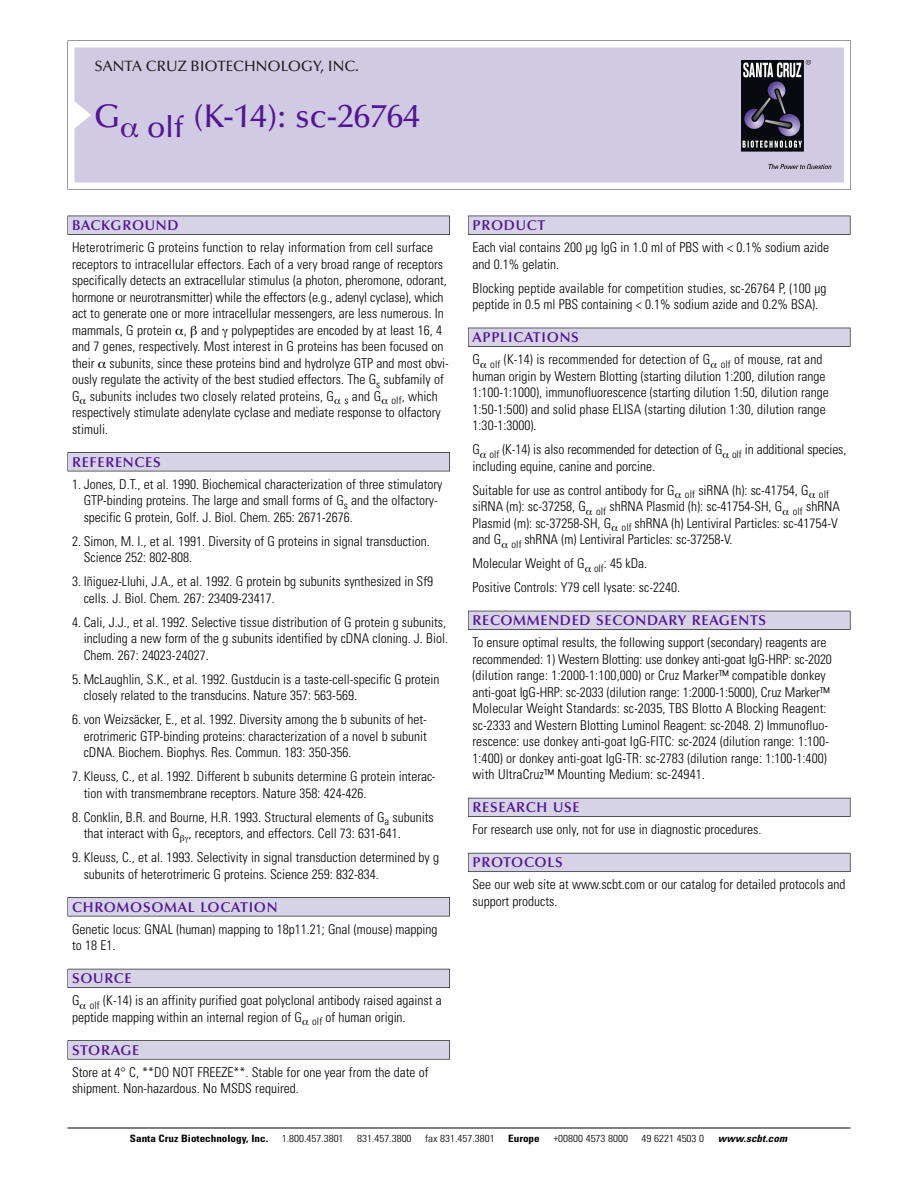
<style>
.page{position:relative;width:918px;height:1188px;background:#fff}
.page>*{position:absolute;margin:0;border:0;box-sizing:border-box;transform-origin:0 0}
.t1{font:500 33px "Optima";color:#511695}
.t2{font:500 15px "Optima";color:#231f20}
.t3{font:600 14.25px "Optima";letter-spacing:.05em;color:#511695}
.t4{font:300 condensed 13.5px/16.5px "Univers";color:#000}
.t5{font:300 condensed 10.2px "Univers";color:#000;scale:1.1 1}
.t6{font:700 condensed 10.2px "Univers";color:#000;scale:1.1 1}
.t7{font:italic 700 condensed 10.2px "Univers";letter-spacing:.005em;color:#000;scale:1.1 1}
</style>
<div class="page">
<svg style="left:68px;top:40px;width:783px;height:149px"></svg>
<div style="left:74px;top:47px;width:770px;height:135px;background:#d1cae3"></div>
<img style="left:741px;top:60px;width:90px;height:108px">
<div style="left:68px;top:216px;width:382px;height:19px;background:#525155"></div>
<div style="left:68px;top:216px;width:381px;height:18px;background:#d7d3e7"></div>
<div style="left:68px;top:452px;width:382px;height:19px;background:#525155"></div>
<div style="left:68px;top:453px;width:381px;height:18px;background:#d7d3e7"></div>
<div style="left:68px;top:897px;width:382px;height:19px;background:#545357"></div>
<div style="left:68px;top:898px;width:381px;height:18px;background:#d7d3e7"></div>
<div style="left:68px;top:969px;width:382px;height:19px;background:#54535a"></div>
<div style="left:68px;top:969px;width:381px;height:18px;background:#d7d3e7"></div>
<svg style="left:68px;top:1040px;width:382px;height:20px"></svg>
<div style="left:68px;top:1041px;width:381px;height:18px;background:#d7d3e7"></div>
<div style="left:468px;top:216px;width:382px;height:19px;background:#525155"></div>
<div style="left:468px;top:216px;width:382px;height:18px;background:#d7d3e7"></div>
<div style="left:468px;top:328px;width:382px;height:19px;background:#515055"></div>
<div style="left:468px;top:328px;width:382px;height:18px;background:#d7d3e7"></div>
<div style="left:468px;top:611px;width:382px;height:19px;background:#525158"></div>
<div style="left:468px;top:611px;width:382px;height:18px;background:#d7d3e7"></div>
<div style="left:468px;top:798px;width:382px;height:19px;background:#54535a"></div>
<div style="left:468px;top:798px;width:382px;height:18px;background:#d7d3e7"></div>
<div style="left:468px;top:853px;width:382px;height:19px;background:#5b5a62"></div>
<div style="left:468px;top:853px;width:382px;height:18px;background:#d7d3e7"></div>
<hr style="left:68px;top:1128px;width:782px;height:1px;background:#000">
<svg style="left:121px;top:123px;width:17px;height:14px"></svg>
<p class="t2" style="left:94px;top:61px;width:266px">SANTA CRUZ BIOTECHNOLOGY, INC.</p>
<h1 class="t1" style="left:94px;top:103px;width:327px">G <sub>olf</sub> (K-14): sc-26764</h1>
<p class="t3" style="left:72px;top:219px;width:108px">BACKGROUND</p>
<p class="t4" style="left:72px;top:240px;width:379px">Heterotrimeric G proteins function to relay information from cell surface receptors to intracellular effectors. Each of a very broad range of receptors specifically detects an extracellular stimulus (a photon, pheromone, odorant, hormone or neurotransmitter) while the effectors (e.g., adenyl cyclase), which act to generate one or more intracellular messengers, are less numerous. In mammals, G protein , and polypeptides are encoded by at least 16, 4 and 7 genes, respectively. Most interest in G proteins has been focused on their subunits, since these proteins bind and hydrolyze GTP and most obvi&shy;ously regulate the activity of the best studied effectors. The G<sub>s</sub> subfamily of G subunits includes two closely related proteins, G <sub>s</sub> and G <sub>olf</sub>, which respectively stimulate adenylate cyclase and mediate response to olfactory stimuli.</p>
<p class="t3" style="left:72px;top:456px;width:90px">REFERENCES</p>
<p class="t4" style="left:84px;top:477px;width:360px;text-indent:-12px">1. Jones, D.T., et al. 1990. Biochemical characterization of three stimulatory<br>GTP-binding proteins. The large and small forms of G<sub>s</sub> and the olfactory&shy;specific G protein, Golf. J. Biol. Chem. 265: 2671-2676.</p>
<p class="t4" style="left:84px;top:534px;width:348px;text-indent:-12px">2. Simon, M. I., et al. 1991. Diversity of G proteins in signal transduction.<br>Science 252: 802-808.</p>
<p class="t4" style="left:84px;top:574px;width:351px;text-indent:-12px">3. Iñiguez-Lluhi, J.A., et al. 1992. G protein bg subunits synthesized in Sf9 cells. J. Biol. Chem. 267: 23409-23417.</p>
<p class="t4" style="left:84px;top:615px;width:366px;text-indent:-12px">4. Cali, J.J., et al. 1992. Selective tissue distribution of G protein g subunits, including a new form of the g subunits identified by cDNA cloning. J. Biol.<br>Chem. 267: 24023-24027.</p>
<p class="t4" style="left:84px;top:672px;width:357px;text-indent:-12px">5. McLaughlin, S.K., et al. 1992. Gustducin is a taste-cell-specific G protein closely related to the transducins. Nature 357: 563-569.</p>
<p class="t4" style="left:84px;top:712px;width:345px;text-align:justify;text-indent:-12px">6. von Weizsäcker, E., et al. 1992. Diversity among the b subunits of het&shy;erotrimeric GTP-binding proteins: characterization of a novel b subunit cDNA. Biochem. Biophys. Res. Commun. 183: 350-356.</p>
<p class="t4" style="left:84px;top:769px;width:353px;text-indent:-12px">7. Kleuss, C., et al. 1992. Different b subunits determine G protein interac&shy;tion with transmembrane receptors. Nature 358: 424-426.</p>
<p class="t4" style="left:84px;top:810px;width:352px;text-indent:-12px">8. Conklin, B.R. and Bourne, H.R. 1993. Structural elements of G<sub>a</sub> subunits that interact with G , receptors, and effectors. Cell 73: 631-641.</p>
<p class="t4" style="left:84px;top:850px;width:357px;text-indent:-12px">9. Kleuss, C., et al. 1993. Selectivity in signal transduction determined by g subunits of heterotrimeric G proteins. Science 259: 832-834.</p>
<p class="t3" style="left:72px;top:901px;width:207px">CHROMOSOMAL LOCATION</p>
<p class="t4" style="left:72px;top:922px;width:367px">Genetic locus: GNAL (human) mapping to 18p11.21; Gnal (mouse) mapping to 18 E1.</p>
<p class="t3" style="left:72px;top:973px;width:61px">SOURCE</p>
<p class="t4" style="left:72px;top:993px;width:371px">G <sub>olf</sub> (K-14) is an affinity purified goat polyclonal antibody raised against a peptide mapping within an internal region of G <sub>olf</sub> of human origin.</p>
<p class="t3" style="left:72px;top:1044px;width:69px">STORAGE</p>
<p class="t4" style="left:72px;top:1065px;width:358px">Store at 4° C, **DO NOT FREEZE**. Stable for one year from the date of shipment. Non-hazardous. No MSDS required.</p>
<p class="t3" style="left:473px;top:219px;width:74px">PRODUCT</p>
<p class="t4" style="left:473px;top:240px;width:358px">Each vial contains 200 µg IgG in 1.0 ml of PBS with &lt; 0.1% sodium azide and 0.1% gelatin.</p>
<p class="t4" style="left:473px;top:281px;width:356px">Blocking peptide available for competition studies, sc-26764 P, (100 µg peptide in 0.5 ml PBS containing &lt; 0.1% sodium azide and 0.2% BSA).</p>
<p class="t3" style="left:473px;top:332px;width:108px">APPLICATIONS</p>
<p class="t4" style="left:473px;top:352px;width:358px">G <sub>olf</sub> (K-14) is recommended for detection of G <sub>olf</sub> of mouse, rat and human origin by Western Blotting (starting dilution 1:200, dilution range 1:100-1:1000), immunofluorescence (starting dilution 1:50, dilution range 1:50-1:500) and solid phase ELISA (starting dilution 1:30, dilution range 1:30-1:3000).</p>
<p class="t4" style="left:473px;top:442px;width:375px">G <sub>olf</sub> (K-14) is also recommended for detection of G <sub>olf</sub> in additional species, including equine, canine and porcine.</p>
<p class="t4" style="left:473px;top:483px;width:369px">Suitable for use as control antibody for G <sub>olf</sub> siRNA (h): sc-41754, G <sub>olf </sub>siRNA (m): sc-37258, G <sub>olf</sub> shRNA Plasmid (h): sc-41754-SH, G <sub>olf</sub> shRNA Plasmid (m): sc-37258-SH, G <sub>olf</sub> shRNA (h) Lentiviral Particles: sc-41754-V and G <sub>olf</sub> shRNA (m) Lentiviral Particles: sc-37258-V.</p>
<p class="t4" style="left:473px;top:553px;width:209px;line-height:24px">Molecular Weight of G <sub>olf</sub>: 45 kDa.<br>Positive Controls: Y79 cell lysate: sc-2240.</p>
<p class="t3" style="left:473px;top:615px;width:295px">RECOMMENDED SECONDARY REAGENTS</p>
<p class="t4" style="left:473px;top:635px;width:361px">To ensure optimal results, the following support (secondary) reagents are recommended: 1) Western Blotting: use donkey anti-goat IgG-HRP: sc-2020 (dilution range: 1:2000-1:100,000) or Cruz Marker™ compatible donkey anti-goat IgG-HRP: sc-2033 (dilution range: 1:2000-1:5000), Cruz Marker™ Molecular Weight Standards: sc-2035, TBS Blotto A Blocking Reagent: sc-2333 and Western Blotting Luminol Reagent: sc-2048. 2) Immunofluo&shy;rescence: use donkey anti-goat IgG-FITC: sc-2024 (dilution range: 1:100- 1:400) or donkey anti-goat IgG-TR: sc-2783 (dilution range: 1:100-1:400) with UltraCruz™ Mounting Medium: sc-24941.</p>
<p class="t3" style="left:473px;top:802px;width:109px">RESEARCH USE</p>
<p class="t4" style="left:473px;top:822px;width:290px">For research use only, not for use in diagnostic procedures.</p>
<p class="t3" style="left:473px;top:857px;width:92px">PROTOCOLS</p>
<p class="t4" style="left:473px;top:877px;width:375px">See our web site at www.scbt.com or our catalog for detailed protocols and support products.</p>
<p class="t6" style="left:130px;top:1135px;width:127px">Santa Cruz Biotechnology, Inc.</p>
<p class="t5" style="left:282px;top:1135px;width:58px">1.800.457.3801</p>
<p class="t5" style="left:357px;top:1135px;width:51px">831.457.3800</p>
<p class="t5" style="left:425px;top:1135px;width:65px">fax 831.457.3801</p>
<p class="t6" style="left:508px;top:1135px;width:30px">Europe</p>
<p class="t5" style="left:553px;top:1135px;width:69px">+00800 4573 8000</p>
<p class="t5" style="left:642px;top:1135px;width:58px">49 6221 4503 0</p>
<p class="t7" style="left:718px;top:1135px;width:64px">www.scbt.com</p>
</div>
